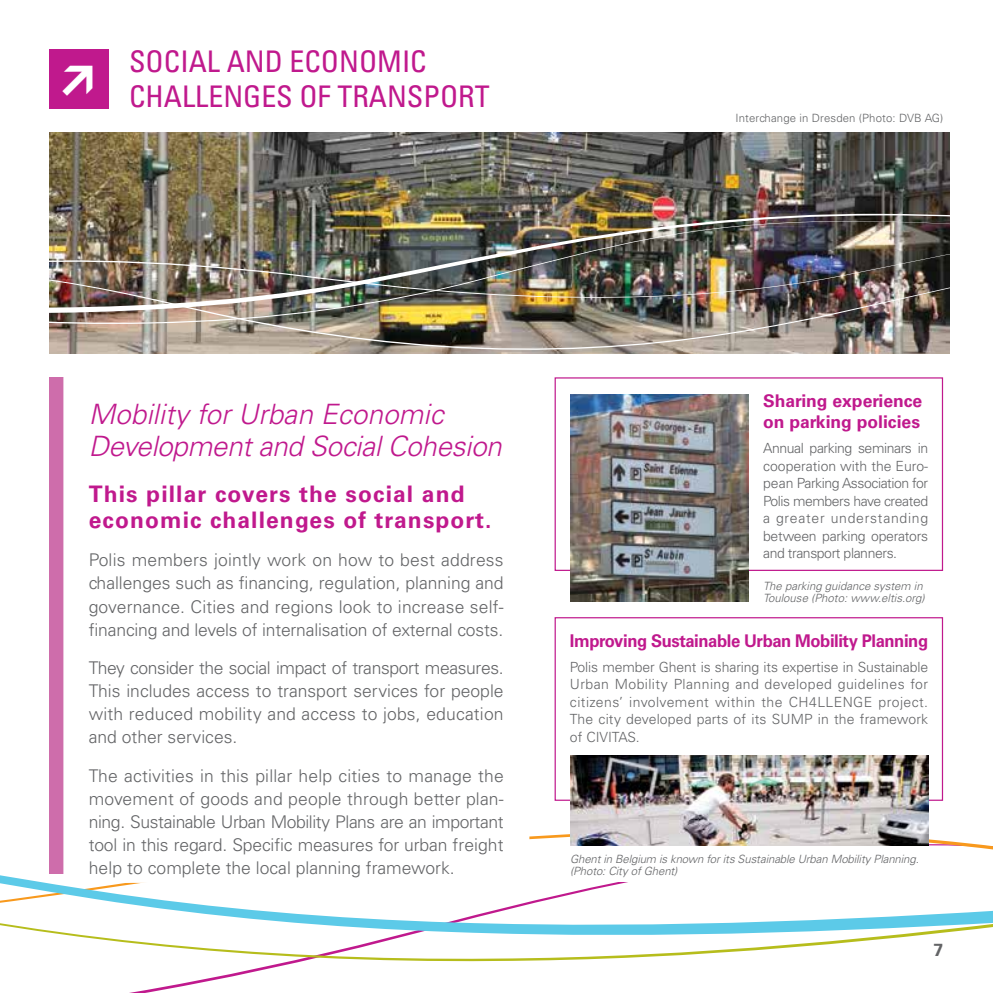
<style>
.page{position:relative;width:993px;height:993px;background:#fff}
.page>*{position:absolute;margin:0;border:0;box-sizing:border-box;transform-origin:0 0}
.t1{font:condensed 29.75px/35px "Univers LT Std";color:#c0198d}
.t2{font:italic 300 28px/31.5px "Univers LT Std";letter-spacing:-.015em;color:#c0198d}
.t3{font:700 22.75px/26.2px "Univers LT Std";letter-spacing:.05em;color:#c0198d}
.t4{font:300 17.5px/23.1px "Univers LT Std";color:#636466;text-align:justify}
.t5{font:700 17.5px "Univers LT Std";letter-spacing:-.025em;color:#c0198d;scale:.95 1}
.t6{font:700 17.5px/21px "Univers LT Std";color:#c0198d}
.t7{font:700 17.5px "Univers LT Std";color:#636466}
.t8{font:300 14px/17.5px "Univers LT Std";letter-spacing:-.01em;color:#636466;text-align:justify}
.t9{font:italic 300 11.38px/11.4px "Univers LT Std";letter-spacing:-.01em;color:#636466}
.t10{font:300 11.38px "Univers LT Std";letter-spacing:.01em;color:#636466}
</style>
<div class="page">
<img style="left:50px;top:132px;width:899px;height:81px">
<img style="left:49px;top:213px;width:901px;height:8px">
<svg style="left:49px;top:326px;width:901px;height:28px;background:#a2978c"></svg>
<img style="left:49px;top:221px;width:901px;height:105px">
<div style="left:50px;top:50px;width:59px;height:59px;background:#c0198d"></div>
<svg style="left:98px;top:939px;width:784px;height:23px"></svg>
<svg style="left:0;top:781px;width:992px;height:158px"></svg>
<div style="left:49px;top:377px;width:212px;height:496px;background:#ce6dab"></div>
<div style="left:63px;top:376px;width:466px;height:506px;background:#fff"></div>
<div style="left:554px;top:617px;width:388px;height:183px;background:#fff;border:1px solid #c0198d"></div>
<img style="left:570px;top:394px;width:178px;height:207px">
<div style="left:569px;top:827px;width:359px;height:54px;background:#fff"></div>
<img style="left:570px;top:755px;width:358px;height:90px">
<h1 class="t1" style="left:129px;top:44px;width:362px">SOCIAL AND ECONOMIC<br>CHALLENGES OF TRANSPORT</h1>
<p class="t10" style="left:735px;top:111px;width:209px">Interchange in Dresden (Photo: DVB AG)</p>
<h2 class="t2" style="left:89px;top:398px;width:414px">Mobility for Urban Economic<br>Development and Social Cohesion</h2>
<h3 class="t3" style="left:89px;top:480px;width:404px">This pillar covers the social and economic challenges of transport.</h3>
<p class="t4" style="left:89px;top:548px;width:416px">Polis members jointly work on how to best address challenges such as financing, regulation, planning and governance. Cities and regions look to increase self&shy;financing and levels of internalisation of external costs.</p>
<p class="t4" style="left:89px;top:656px;width:416px">They consider the social impact of transport measures.<br>This includes access to transport services for people with reduced mobility and access to jobs, education and other services.</p>
<p class="t4" style="left:89px;top:763px;width:416px">The activities in this pillar help cities to manage the movement of goods and people through better plan&shy;ning. Sustainable Urban Mobility Plans are an important tool in this regard. Specific measures for urban freight help to complete the local planning framework.</p>
<p class="t6" style="left:762px;top:390px;width:161px">Sharing experience on parking policies</p>
<p class="t8" style="left:762px;top:439px;width:166px">Annual parking seminars in cooperation with the Euro&shy;pean Parking Association for Polis members have created a greater understanding between parking operators and transport planners.</p>
<p class="t9" style="left:762px;top:580px;width:163px">The parking guidance system in<br>Toulouse (Photo: www.eltis.org)</p>
<p class="t5" style="left:569px;top:630px;width:378px">Improving Sustainable Urban Mobility Planning</p>
<p class="t8" style="left:569px;top:658px;width:359px">Polis member Ghent is sharing its expertise in Sustainable Urban Mobility Planning and developed guidelines for citizens’ involvement within the CH4LLENGE project.<br>The city developed parts of its SUMP in the framework of CIVITAS.</p>
<p class="t9" style="left:570px;top:853px;width:350px">Ghent in Belgium is known for its Sustainable Urban Mobility Planning. (Photo: City of Ghent)</p>
<p class="t7" style="left:933px;top:939px;width:11px">7</p>
</div>
